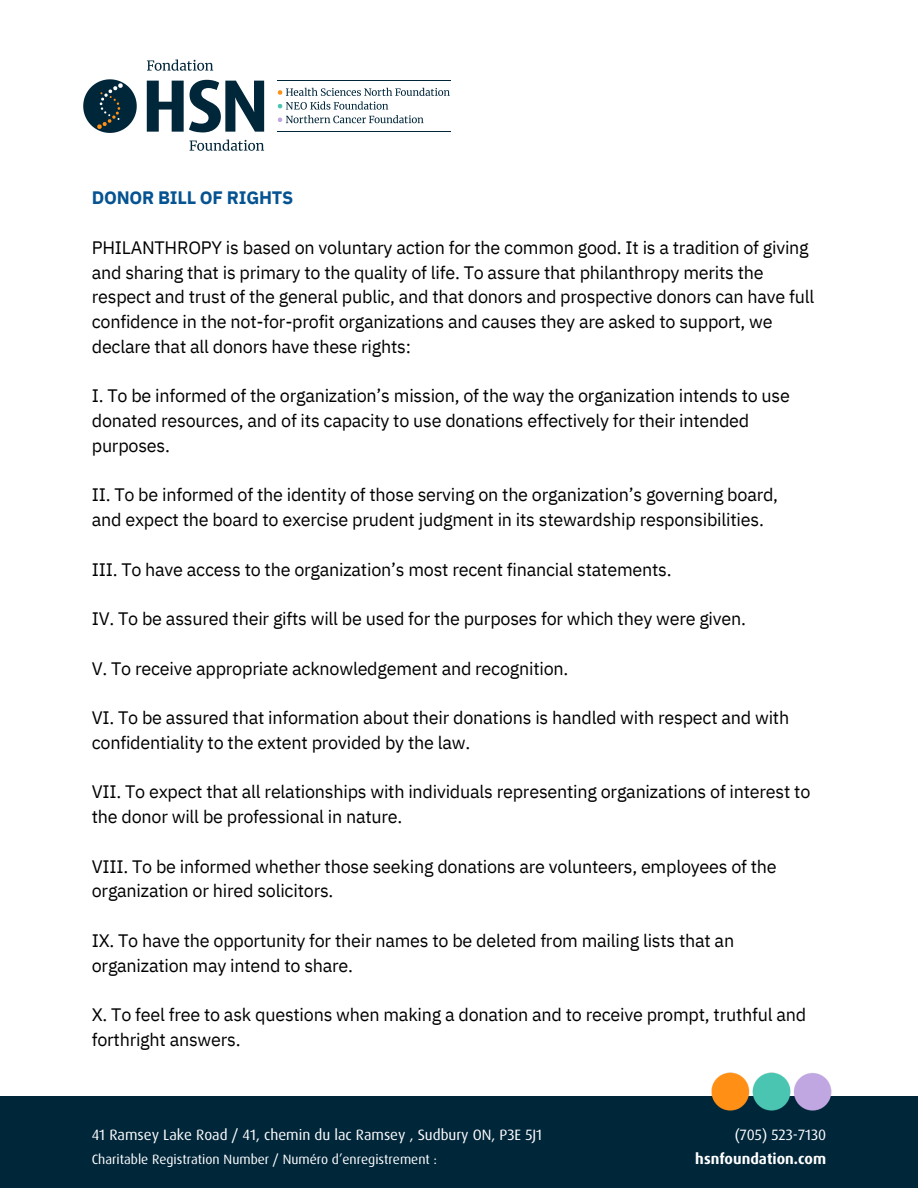
<style>
.page{position:relative;width:918px;height:1188px;background:#fff}
.page>*{position:absolute;margin:0;border:0;box-sizing:border-box;transform-origin:0 0}
.t1{font:18px/24.8px "IBM Plex Sans";letter-spacing:-.015em;color:#000}
.t2{font:700 18px "IBM Plex Sans";letter-spacing:-.015em;color:#055391}
.t3{font:15px "Dax OT";color:#fff}
.t4{font:700 15px "Dax OT";color:#fff}
.t5{font:13.5px "Dax OT";color:#fff}
</style>
<div class="page">
<div style="left:0;top:1096px;width:918px;height:92px;background:#00263a"></div>
<hr style="left:277px;top:131px;width:174px;height:1px;background:#00263a">
<hr style="left:277px;top:81px;width:174px;height:1px;background:#00263a">
<svg style="left:278px;top:88px;width:172px;height:35px"></svg>
<svg style="left:147px;top:80px;width:117px;height:52px"></svg>
<svg style="left:83px;top:79px;width:54px;height:54px"></svg>
<svg style="left:147px;top:59px;width:66px;height:12px"></svg>
<svg style="left:190px;top:140px;width:74px;height:11px"></svg>
<img style="left:711px;top:1072px;width:121px;height:39px">
<h2 class="t2" style="left:92px;top:186px;width:203px">DONOR BILL OF RIGHTS</h2>
<h2 class="t1" style="left:92px;top:235px;width:724px">PHILANTHROPY is based on voluntary action for the common good. It is a tradition of giving and sharing that is primary to the quality of life. To assure that philanthropy merits the respect and trust of the general public, and that donors and prospective donors can have full confidence in the not-for-profit organizations and causes they are asked to support, we declare that all donors have these rights:</h2>
<h2 class="t1" style="left:92px;top:383px;width:700px">I. To be informed of the organization’s mission, of the way the organization intends to use donated resources, and of its capacity to use donations effectively for their intended purposes.</h2>
<h2 class="t1" style="left:92px;top:482px;width:688px">II. To be informed of the identity of those serving on the organization’s governing board, and expect the board to exercise prudent judgment in its stewardship responsibilities.</h2>
<h2 class="t1" style="left:92px;top:557px;width:581px">III. To have access to the organization’s most recent financial statements.</h2>
<h2 class="t1" style="left:92px;top:606px;width:656px">IV. To be assured their gifts will be used for the purposes for which they were given.</h2>
<h2 class="t1" style="left:92px;top:656px;width:478px">V. To receive appropriate acknowledgement and recognition.</h2>
<h2 class="t1" style="left:92px;top:705px;width:699px">VI. To be assured that information about their donations is handled with respect and with confidentiality to the extent provided by the law.</h2>
<p class="t1" style="left:92px;top:779px;width:720px">VII. To expect that all relationships with individuals representing organizations of interest to the donor will be professional in nature.</p>
<p class="t1" style="left:92px;top:854px;width:687px">VIII. To be informed whether those seeking donations are volunteers, employees of the organization or hired solicitors.</p>
<p class="t1" style="left:92px;top:928px;width:644px">IX. To have the opportunity for their names to be deleted from mailing lists that an organization may intend to share.</p>
<h3 class="t1" style="left:92px;top:1002px;width:716px">X. To feel free to ask questions when making a donation and to receive prompt, truthful and forthright answers.</h3>
<h1 class="t3" style="left:92px;top:1125px;width:452px">41 Ramsey Lake Road / 41, chemin du lac Ramsey , Sudbury ON, P3E 5J1</h1>
<h2 class="t3" style="left:735px;top:1125px;width:93px">(705) 523-7130</h2>
<h2 class="t5" style="left:92px;top:1150px;width:347px">Charitable Registration Number / Numéro d’enregistrement :</h2>
<h2 class="t4" style="left:695px;top:1149px;width:132px">hsnfoundation.com</h2>
</div>
